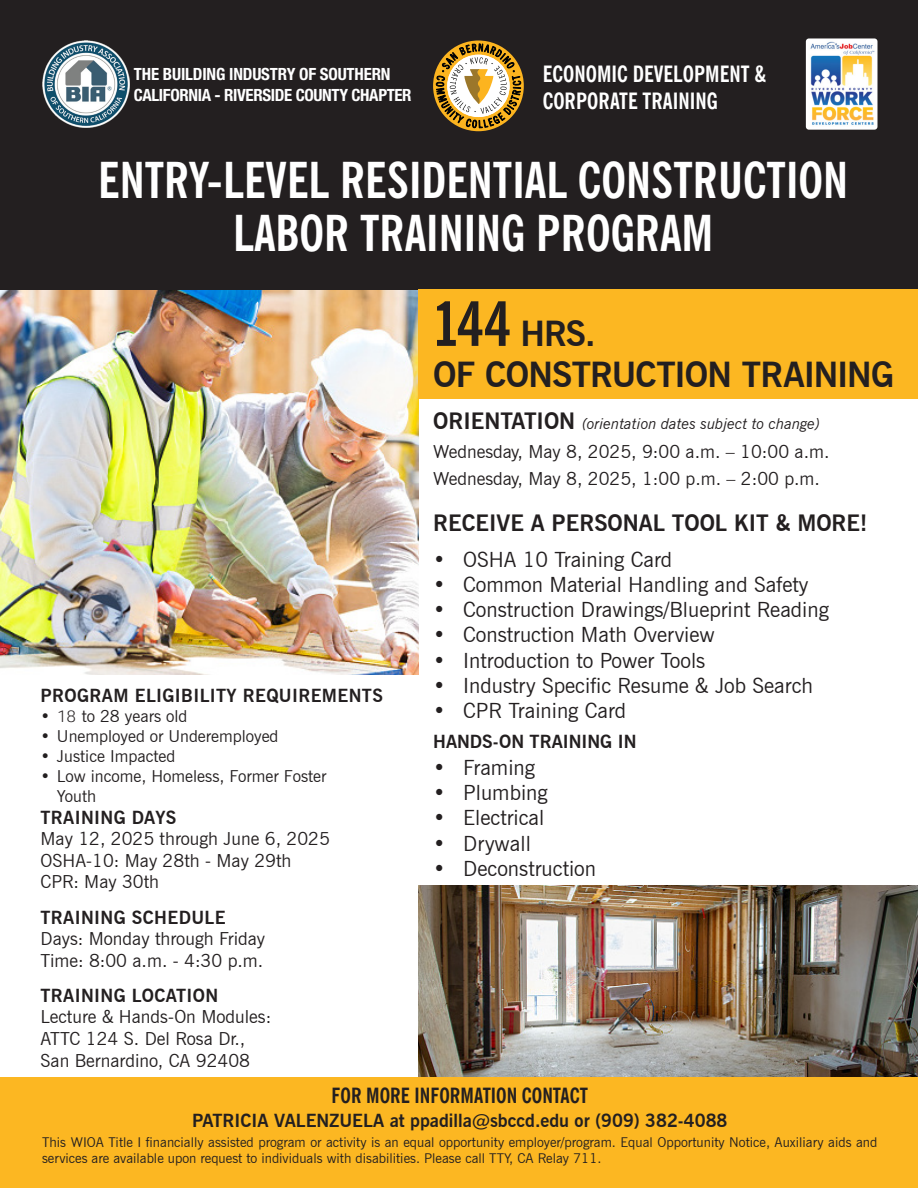
<style>
.page{position:relative;width:918px;height:1188px;background:#fff}
.page>*{position:absolute;margin:0;border:0;box-sizing:border-box;transform-origin:0 0}
.t1{font:700 condensed 49.5px "News Gothic BT";color:#fff}
.t2{font:700 34.5px "News Gothic BT";letter-spacing:-.025em;color:#231f20}
.t3{font:700 condensed 22.5px "News Gothic BT";color:#fff}
.t4{font:700 22.5px "News Gothic BT";color:#231f20}
.t5{font:21px "News Gothic BT";color:#231f20}
.t6{font:700 condensed 21px "News Gothic BT";color:#231f20}
.t7{font:18px/27px "News Gothic BT";color:#231f20}
.t8{font:700 18px "News Gothic BT";letter-spacing:.02em;color:#231f20}
.t9{font:700 18px "News Gothic BT";color:#231f20}
.t10{font:700 condensed 16.8px/20.2px "Helvetica Neue";letter-spacing:-.02em;color:#fff}
.t11{font:16.5px/19.8px "News Gothic BT";color:#231f20}
.t12{font:italic 15px "News Gothic BT";color:#231f20}
.t13{font:13.5px/16.2px "News Gothic BT";color:#231f20}
.t14{font:5.7px "Myriad Pro";color:#050504}
.s1{font-family:"Adobe Gothic Std";font-weight:300}
.s2{font-stretch:condensed;font-size:61.5px}
.s3{font-weight:700;font-style:normal;font-size:22.5px}
</style>
<div class="page">
<img style="left:418px;top:886px;width:500px;height:192px">
<img style="left:0;top:289px;width:418px;height:386px">
<div style="left:0;top:0;width:918px;height:289px;background:#231f20"></div>
<svg style="left:433px;top:41px;width:91px;height:90px"></svg>
<svg style="left:436px;top:43px;width:85px;height:85px;background:#b09661"></svg>
<div style="left:418px;top:289px;width:500px;height:110px;background:#fcb722"></div>
<div style="left:0;top:1078px;width:918px;height:110px;background:#fcb722"></div>
<img style="left:42px;top:40px;width:87px;height:88px">
<img style="left:806px;top:38px;width:72px;height:92px">
<p class="t10" style="left:134px;top:64px;width:279px">THE BUILDING INDUSTRY OF SOUTHERN<br>CALIFORNIA - RIVERSIDE COUNTY CHAPTER</p>
<p class="t14" style="left:465px;top:60px;width:3px">•</p>
<p class="t14" style="left:491px;top:60px;width:3px">•</p>
<p class="t14" style="left:475px;top:108px;width:3px">•</p>
<p class="t3" style="left:543px;top:60px;width:225px">ECONOMIC DEVELOPMENT &amp;</p>
<p class="t3" style="left:543px;top:87px;width:177px">CORPORATE TRAINING</p>
<p class="t1" style="left:98px;top:150px;width:752px">ENTRY-LEVEL RESIDENTIAL CONSTRUCTION</p>
<p class="t1" style="left:233px;top:203px;width:482px">LABOR TRAINING PROGRAM</p>
<p class="t8" style="left:40px;top:685px;width:344px">PROGRAM ELIGIBILITY REQUIREMENTS</p>
<p class="t11" style="left:40px;top:707px;width:148px">• <span class="s1">18</span> to 28 years old</p>
<p class="t11" style="left:40px;top:727px;width:239px">• Unemployed or Underemployed</p>
<p class="t11" style="left:40px;top:746px;width:136px">• Justice Impacted</p>
<p class="t11" style="left:57px;top:766px;width:271px;text-indent:-16px">• Low income, Homeless, Former Foster<br>Youth</p>
<p class="t8" style="left:40px;top:806px;width:137px">TRAINING DAYS</p>
<p class="t7" style="left:40px;top:825px;width:291px">May 12, 2025 through June 6, 2025</p>
<p class="t7" style="left:40px;top:847px;width:252px">OSHA-10: May 28th - May 29th</p>
<p class="t7" style="left:40px;top:868px;width:120px">CPR: May 30th</p>
<p class="t8" style="left:40px;top:906px;width:187px">TRAINING SCHEDULE</p>
<p class="t7" style="left:40px;top:925px;width:226px">Days: Monday through Friday</p>
<p class="t7" style="left:40px;top:947px;width:224px">Time: 8:00 a.m. - 4:30 p.m.</p>
<p class="t8" style="left:40px;top:985px;width:179px">TRAINING LOCATION</p>
<p class="t7" style="left:40px;top:1003px;width:232px">Lecture &amp; Hands-On Modules:</p>
<p class="t7" style="left:40px;top:1025px;width:206px">ATTC 124 S. Del Rosa Dr.,</p>
<p class="t7" style="left:40px;top:1047px;width:211px">San Bernardino, CA 92408</p>
<p class="t2" style="left:433px;top:313px;width:164px"><span class="s2">144</span> HRS.</p>
<p class="t2" style="left:433px;top:354px;width:463px">OF CONSTRUCTION TRAINING</p>
<p class="t12" style="left:433px;top:414px;width:388px"><span class="s3">ORIENTATION</span> (orientation dates subject to change)</p>
<p class="t7" style="left:433px;top:438px;width:398px">Wednesday, May 8, 2025, 9:00 a.m. – 10:00 a.m.<br>Wednesday, May 8, 2025, 1:00 p.m. – 2:00 p.m.</p>
<p class="t4" style="left:433px;top:510px;width:436px">RECEIVE A PERSONAL TOOL KIT &amp; MORE!</p>
<p class="t5" style="left:433px;top:547px;width:240px">• OSHA 10 Training Card</p>
<p class="t5" style="left:433px;top:572px;width:377px">• Common Material Handling and Safety</p>
<p class="t5" style="left:433px;top:597px;width:397px">• Construction Drawings/Blueprint Reading</p>
<p class="t5" style="left:433px;top:622px;width:283px">• Construction Math Overview</p>
<p class="t5" style="left:433px;top:647px;width:274px">• Introduction to Power Tools</p>
<p class="t5" style="left:433px;top:673px;width:381px">• Industry Specific Resume &amp; Job Search</p>
<p class="t5" style="left:433px;top:698px;width:195px">• CPR Training Card</p>
<p class="t9" style="left:433px;top:731px;width:205px">HANDS-ON TRAINING IN</p>
<p class="t5" style="left:433px;top:755px;width:103px">• Framing</p>
<p class="t5" style="left:433px;top:780px;width:116px">• Plumbing</p>
<p class="t5" style="left:433px;top:805px;width:113px">• Electrical</p>
<p class="t5" style="left:433px;top:830px;width:99px">• Drywall</p>
<p class="t5" style="left:433px;top:856px;width:164px">• Deconstruction</p>
<p class="t6" style="left:332px;top:1083px;width:258px">FOR MORE INFORMATION CONTACT</p>
<p class="t9" style="left:192px;top:1110px;width:537px">PATRICIA VALENZUELA at ppadilla@sbccd.edu or (909) 382-4088</p>
<p class="t13" style="left:42px;top:1134px;width:837px">This WIOA Title I financially assisted program or activity is an equal opportunity employer/program. Equal Opportunity Notice, Auxiliary aids and services are available upon request to individuals with disabilities. Please call TTY, CA Relay 711.</p>
</div>
